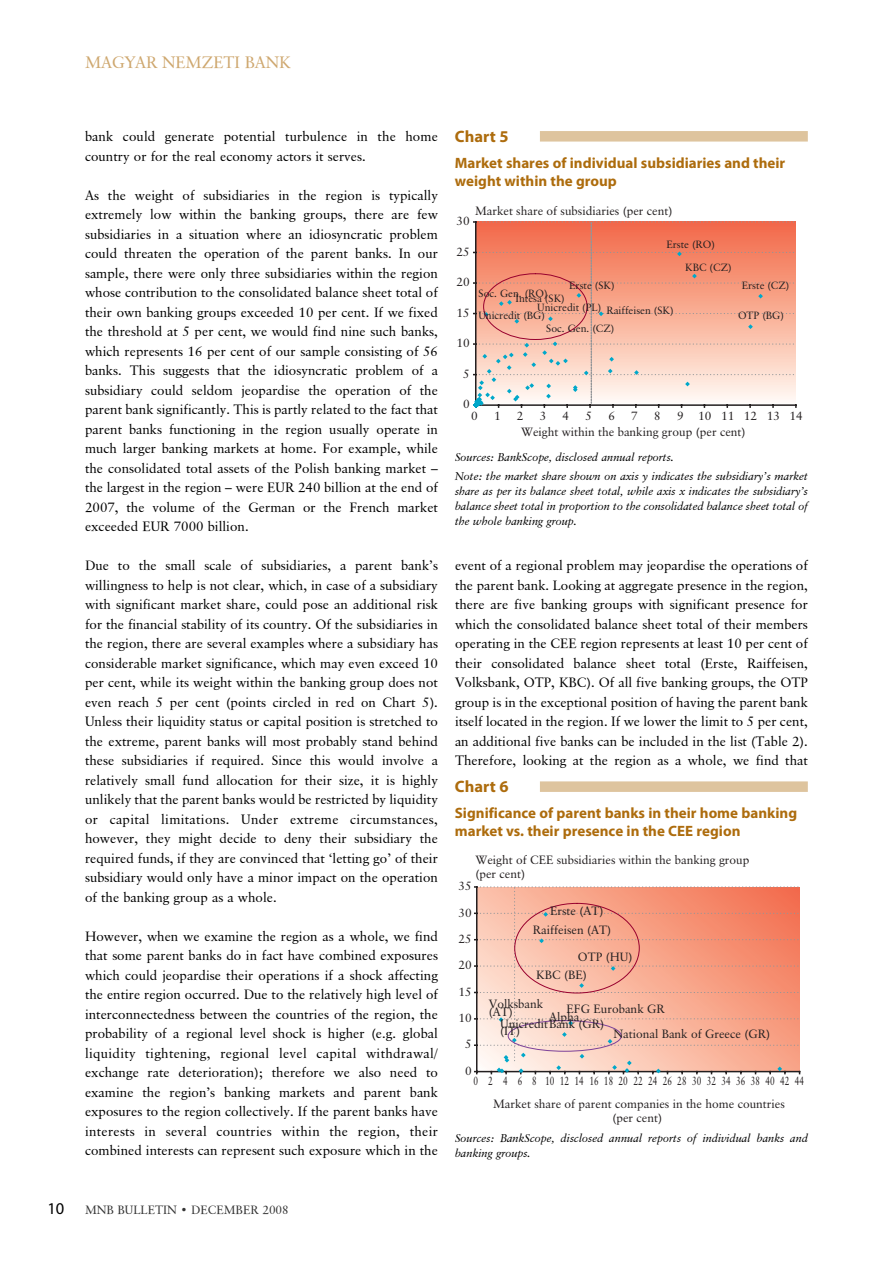
<style>
.page{position:relative;width:893px;height:1263px;background:#fff}
.page>*{position:absolute;margin:0;border:0;box-sizing:border-box;transform-origin:0 0}
.t1{font:16.5px "TT545 DO00";color:#cea76e}
.t2{font:700 16.5px "Myriad Pro";color:#ad6c0d}
.t3{font:16.5px "Myriad Pro";color:#000}
.t4{font:700 15px/18px "Myriad Pro";color:#ad6c0d}
.t5{font:13.5px/19.5px "TT545 DO00";color:#000;text-align:justify}
.t6{font:12px/15.5px "H Garamond";color:#231f20}
.t7{font:12px/22.5px "H Garamond";color:#231f20;text-align:center;scale:.7 1}
.t8{font:12px "TT545 DO00";color:#333}
.t9{font:11.25px/15px "TT5464 O00";color:#000}
.t10{font:10.5px/21.8px "H Garamond";color:#231f20}
</style>
<div class="page">
<div style="left:540px;top:131px;width:268px;height:11px;background:#dec49e"></div>
<svg style="left:473px;top:221px;width:324px;height:187px;background:#f2ad99"></svg>
<div style="left:540px;top:781px;width:268px;height:11px;background:#dec49e"></div>
<svg style="left:475px;top:886px;width:325px;height:188px;background:#f3af9a"></svg>
<div style="left:508px;top:1020px;width:114px;height:31px;border:1px solid #7c4199;border-radius:50%"></div>
<p class="t1" style="left:85px;top:56px;width:207px">MAGYAR NEMZETI BANK</p>
<p class="t5" style="left:85px;top:128px;width:354px">bank could generate potential turbulence in the home country or for the real economy actors it serves.</p>
<p class="t5" style="left:85px;top:186px;width:354px">As the weight of subsidiaries in the region is typically extremely low within the banking groups, there are few subsidiaries in a situation where an idiosyncratic problem could threaten the operation of the parent banks. In our sample, there were only three subsidiaries within the region whose contribution to the consolidated balance sheet total of their own banking groups exceeded 10 per cent. If we fixed the threshold at 5 per cent, we would find nine such banks, which represents 16 per cent of our sample consisting of 56 banks. This suggests that the idiosyncratic problem of a subsidiary could seldom jeopardise the operation of the parent bank significantly. This is partly related to the fact that parent banks functioning in the region usually operate in much larger banking markets at home. For example, while the consolidated total assets of the Polish banking market – the largest in the region – were EUR 240 billion at the end of 2007, the volume of the German or the French market exceeded EUR 7000 billion.</p>
<p class="t5" style="left:85px;top:557px;width:354px">Due to the small scale of subsidiaries, a parent bank’s willingness to help is not clear, which, in case of a subsidiary with significant market share, could pose an additional risk for the financial stability of its country. Of the subsidiaries in the region, there are several examples where a subsidiary has considerable market significance, which may even exceed 10 per cent, while its weight within the banking group does not even reach 5 per cent (points circled in red on Chart 5).<br>Unless their liquidity status or capital position is stretched to the extreme, parent banks will most probably stand behind these subsidiaries if required. Since this would involve a relatively small fund allocation for their size, it is highly unlikely that the parent banks would be restricted by liquidity or capital limitations. Under extreme circumstances, however, they might decide to deny their subsidiary the required funds, if they are convinced that ‘letting go’ of their subsidiary would only have a minor impact on the operation of the banking group as a whole.</p>
<p class="t5" style="left:85px;top:927px;width:354px">However, when we examine the region as a whole, we find that some parent banks do in fact have combined exposures which could jeopardise their operations if a shock affecting the entire region occurred. Due to the relatively high level of interconnectedness between the countries of the region, the probability of a regional level shock is higher (e.g. global liquidity tightening, regional level capital withdrawal/ exchange rate deterioration); therefore we also need to examine the region’s banking markets and parent bank exposures to the region collectively. If the parent banks have interests in several countries within the region, their combined interests can represent such exposure which in the</p>
<p class="t2" style="left:455px;top:130px;width:55px">Chart 5</p>
<p class="t4" style="left:455px;top:155px;width:332px">Market shares of individual subsidiaries and their weight within the group</p>
<p class="t6" style="left:475px;top:204px;width:199px">Market share of subsidiaries (per cent)</p>
<p class="t6" style="left:456px;top:214px;width:15px">30</p>
<p class="t6" style="left:456px;top:245px;width:15px">25</p>
<p class="t6" style="left:456px;top:275px;width:15px">20</p>
<p class="t6" style="left:456px;top:306px;width:15px">15</p>
<p class="t6" style="left:456px;top:336px;width:15px">10</p>
<p class="t6" style="left:463px;top:367px;width:8px">5</p>
<p class="t6" style="left:463px;top:397px;width:8px">0</p>
<p class="t10" style="left:666px;top:234px;width:50px">Erste (RO)</p>
<p class="t10" style="left:685px;top:258px;width:48px">KBC (CZ)</p>
<p class="t10" style="left:569px;top:275px;width:47px">Erste (SK)</p>
<p class="t10" style="left:537px;top:300px;width:138px">Unicredit (PL) Raiffeisen (SK)</p>
<p class="t10" style="left:478px;top:284px;width:71px">Soc. Gen. (RO)<br>Unicredit (BG)</p>
<p class="t10" style="left:546px;top:318px;width:70px">Soc. Gen. (CZ)</p>
<p class="t10" style="left:515px;top:288px;width:51px">Intesa (SK)</p>
<p class="t10" style="left:742px;top:275px;width:49px">Erste (CZ)</p>
<p class="t10" style="left:738px;top:305px;width:47px">OTP (BG)</p>
<p class="t6" style="left:471px;top:409px;width:8px">0</p>
<p class="t6" style="left:494px;top:409px;width:8px">1</p>
<p class="t6" style="left:517px;top:409px;width:8px">2</p>
<p class="t6" style="left:540px;top:409px;width:8px">3</p>
<p class="t6" style="left:563px;top:409px;width:8px">4</p>
<p class="t6" style="left:585px;top:409px;width:8px">5</p>
<p class="t6" style="left:608px;top:409px;width:8px">6</p>
<p class="t6" style="left:631px;top:409px;width:8px">7</p>
<p class="t6" style="left:654px;top:409px;width:8px">8</p>
<p class="t6" style="left:521px;top:409px;width:283px;text-indent:156px">9 10 11 12 13 14<br>Weight within the banking group (per cent)</p>
<p class="t9" style="left:455px;top:448px;width:354px;line-height:19.2px">Sources: BankScope, disclosed annual reports.<br>Note: the market share shown on axis y indicates the subsidiary’s market</p>
<p class="t9" style="left:455px;top:485px;width:355px;text-align:justify">share as per its balance sheet total, while axis x indicates the subsidiary’s balance sheet total in proportion to the consolidated balance sheet total of the whole banking group.</p>
<p class="t5" style="left:455px;top:557px;width:354px">event of a regional problem may jeopardise the operations of the parent bank. Looking at aggregate presence in the region, there are five banking groups with significant presence for which the consolidated balance sheet total of their members operating in the CEE region represents at least 10 per cent of their consolidated balance sheet total (Erste, Raiffeisen, Volksbank, OTP, KBC). Of all five banking groups, the OTP group is in the exceptional position of having the parent bank itself located in the region. If we lower the limit to 5 per cent, an additional five banks can be included in the list (Table 2).<br>Therefore, looking at the region as a whole, we find that</p>
<p class="t2" style="left:455px;top:780px;width:55px">Chart 6</p>
<p class="t4" style="left:455px;top:806px;width:344px">Significance of parent banks in their home banking market vs. their presence in the CEE region</p>
<p class="t6" style="left:475px;top:854px;width:276px;line-height:14.2px">Weight of CEE subsidiaries within the banking group (per cent)</p>
<p class="t6" style="left:533px;top:902px;width:80px;line-height:19.5px;text-indent:17px">Erste (AT)<br>Raiffeisen (AT)</p>
<p class="t6" style="left:536px;top:948px;width:98px;line-height:18.1px;text-indent:42px">OTP (HU)<br>KBC (BE)</p>
<p class="t6" style="left:613px;top:997px;width:158px;line-height:24.9px;text-indent:-47px">EFG Eurobank GR<br>National Bank of Greece (GR)</p>
<p class="t6" style="left:458px;top:879px;width:15px">35</p>
<p class="t6" style="left:458px;top:906px;width:15px">30</p>
<p class="t6" style="left:458px;top:932px;width:15px">25</p>
<p class="t6" style="left:458px;top:958px;width:15px">20</p>
<p class="t6" style="left:458px;top:985px;width:15px">15</p>
<p class="t6" style="left:489px;top:997px;width:56px">Volksbank</p>
<p class="t6" style="left:489px;top:1004px;width:25px">(AT)</p>
<p class="t6" style="left:549px;top:1009px;width:32px">Alpha</p>
<p class="t6" style="left:458px;top:1011px;width:15px">10</p>
<p class="t6" style="left:500px;top:1017px;width:105px">UnicreditBank (GR)</p>
<p class="t6" style="left:500px;top:1024px;width:22px">(IT)</p>
<p class="t6" style="left:465px;top:1037px;width:8px">5</p>
<p class="t6" style="left:465px;top:1064px;width:8px">0</p>
<p class="t7" style="left:474px;top:1071px;width:474px">0 2 4 6 8 101214161820222426283032343638404244<br>Market share of parent companies in the home countries</p>
<p class="t6" style="left:612px;top:1111px;width:51px">(per cent)</p>
<p class="t9" style="left:455px;top:1132px;width:354px">Sources: BankScope, disclosed annual reports of individual banks and banking groups.</p>
<p class="t3" style="left:47px;top:1202px;width:18px">10</p>
<p class="t8" style="left:85px;top:1205px;width:205px">MNB BULLETIN • DECEMBER 2008</p>
</div>
